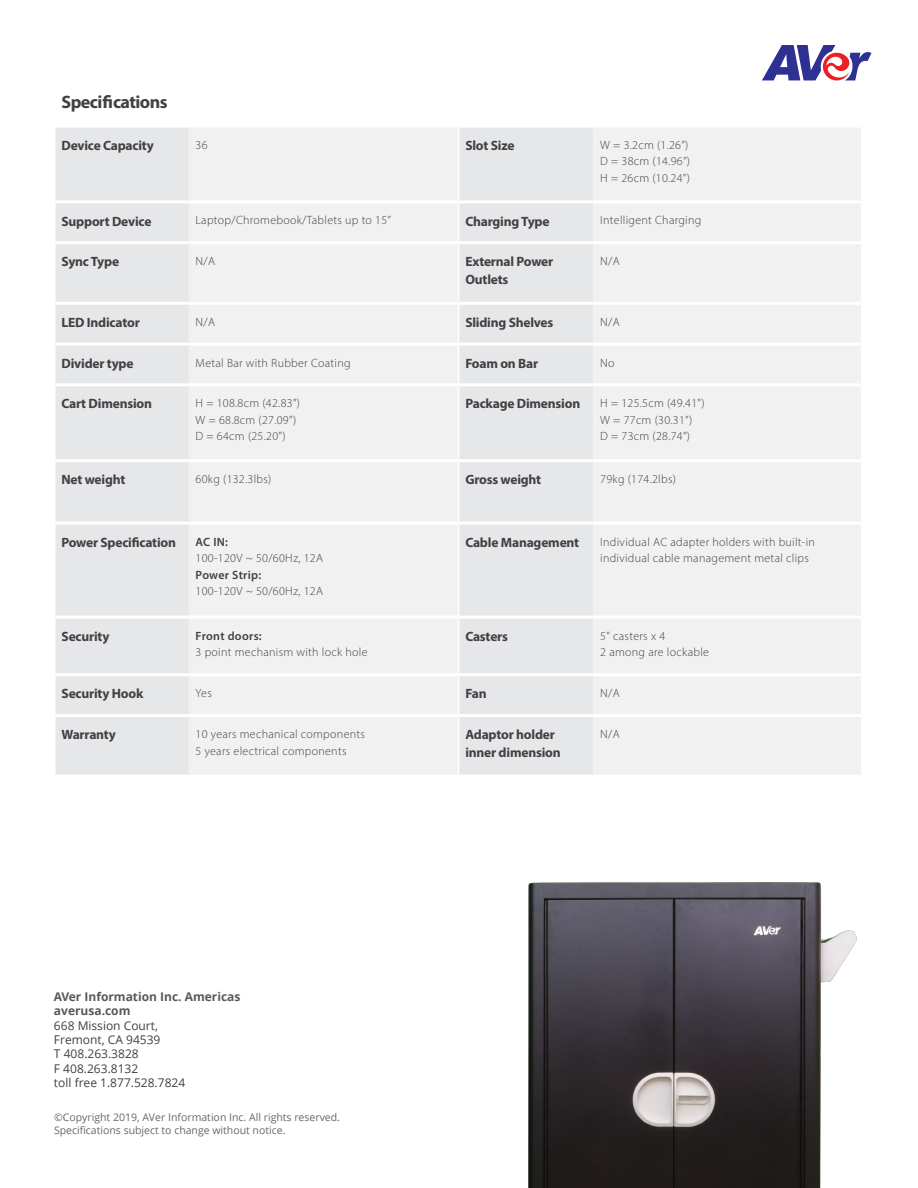
<style>
.page{position:relative;width:918px;height:1188px;background:#fff}
.page>*{position:absolute;margin:0;border:0;box-sizing:border-box;transform-origin:0 0}
.t1{font:700 18px "Myriad Pro";letter-spacing:-.03em;color:#414042}
.t2{font:700 13.5px/18px "Myriad Pro";letter-spacing:-.015em;color:#414042}
.t3{font:300 12px/16.5px "Myriad Pro";letter-spacing:.025em;color:#414042}
.t4{font:12px/14.4px "Open Sans";color:#414042}
.t5{font:700 12px/14.4px "Open Sans";color:#58595b}
.t6{font:600 12px "Myriad Pro";letter-spacing:.025em;color:#414042}
.t7{font:10.5px/12.6px "Open Sans";color:#67686b}
</style>
<div class="page">
<img style="left:528px;top:882px;width:329px;height:306px">
<svg style="left:762px;top:45px;width:109px;height:36px"></svg>
<div style="left:56px;top:128px;width:133px;height:647px;background:#e6e7e8"></div>
<svg style="left:189px;top:128px;width:672px;height:647px;fill:#f1f1f2"></svg>
<hr style="left:458px;top:128px;width:1px;height:72px;background:#fff">
<hr style="left:458px;top:203px;width:1px;height:38px;background:#fff">
<hr style="left:458px;top:244px;width:1px;height:58px;background:#fff">
<hr style="left:458px;top:305px;width:1px;height:38px;background:#fff">
<hr style="left:458px;top:346px;width:1px;height:37px;background:#fff">
<hr style="left:458px;top:386px;width:1px;height:73px;background:#fff">
<hr style="left:458px;top:462px;width:1px;height:60px;background:#fff">
<hr style="left:458px;top:525px;width:1px;height:91px;background:#fff">
<hr style="left:458px;top:619px;width:1px;height:54px;background:#fff">
<hr style="left:458px;top:676px;width:1px;height:38px;background:#fff">
<hr style="left:458px;top:717px;width:1px;height:58px;background:#fff">
<hr style="left:56px;top:200px;width:133px;height:3px;background:#fff">
<hr style="left:189px;top:200px;width:270px;height:3px;background:#fff">
<hr style="left:459px;top:200px;width:135px;height:3px;background:#fff">
<hr style="left:593px;top:200px;width:271px;height:3px;background:#fff">
<hr style="left:56px;top:241px;width:133px;height:3px;background:#fff">
<hr style="left:189px;top:241px;width:270px;height:3px;background:#fff">
<hr style="left:459px;top:241px;width:135px;height:3px;background:#fff">
<hr style="left:593px;top:241px;width:271px;height:3px;background:#fff">
<hr style="left:56px;top:302px;width:133px;height:3px;background:#fff">
<hr style="left:189px;top:302px;width:270px;height:3px;background:#fff">
<hr style="left:459px;top:302px;width:135px;height:3px;background:#fff">
<hr style="left:593px;top:302px;width:271px;height:3px;background:#fff">
<hr style="left:56px;top:343px;width:133px;height:3px;background:#fff">
<hr style="left:189px;top:343px;width:270px;height:3px;background:#fff">
<hr style="left:459px;top:343px;width:135px;height:3px;background:#fff">
<hr style="left:593px;top:343px;width:271px;height:3px;background:#fff">
<hr style="left:56px;top:383px;width:133px;height:3px;background:#fff">
<hr style="left:189px;top:383px;width:270px;height:3px;background:#fff">
<hr style="left:459px;top:383px;width:135px;height:3px;background:#fff">
<hr style="left:593px;top:383px;width:271px;height:3px;background:#fff">
<hr style="left:56px;top:459px;width:133px;height:3px;background:#fff">
<hr style="left:189px;top:459px;width:270px;height:3px;background:#fff">
<hr style="left:459px;top:459px;width:135px;height:3px;background:#fff">
<hr style="left:593px;top:459px;width:271px;height:3px;background:#fff">
<hr style="left:56px;top:522px;width:133px;height:3px;background:#fff">
<hr style="left:189px;top:522px;width:270px;height:3px;background:#fff">
<hr style="left:459px;top:522px;width:135px;height:3px;background:#fff">
<hr style="left:593px;top:522px;width:271px;height:3px;background:#fff">
<hr style="left:56px;top:616px;width:133px;height:3px;background:#fff">
<hr style="left:189px;top:616px;width:270px;height:3px;background:#fff">
<hr style="left:459px;top:616px;width:135px;height:3px;background:#fff">
<hr style="left:593px;top:616px;width:271px;height:3px;background:#fff">
<hr style="left:56px;top:673px;width:133px;height:3px;background:#fff">
<hr style="left:189px;top:673px;width:270px;height:3px;background:#fff">
<hr style="left:459px;top:673px;width:135px;height:3px;background:#fff">
<hr style="left:593px;top:673px;width:271px;height:3px;background:#fff">
<hr style="left:56px;top:714px;width:133px;height:3px;background:#fff">
<hr style="left:189px;top:714px;width:270px;height:3px;background:#fff">
<hr style="left:459px;top:714px;width:135px;height:3px;background:#fff">
<hr style="left:593px;top:714px;width:271px;height:3px;background:#fff">
<h1 class="t1" style="left:62px;top:90px;width:108px">Specifications</h1>
<p class="t2" style="left:62px;top:136px;width:94px">Device Capacity</p>
<p class="t3" style="left:196px;top:136px;width:14px">36</p>
<p class="t2" style="left:465px;top:136px;width:51px">Slot Size</p>
<p class="t3" style="left:600px;top:136px;width:91px">W = 3.2cm (1.26”)<br>D = 38cm (14.96”)<br>H = 26cm (10.24”)</p>
<p class="t2" style="left:62px;top:212px;width:91px">Support Device</p>
<p class="t3" style="left:196px;top:212px;width:197px">Laptop/Chromebook/Tablets up to 15”</p>
<p class="t2" style="left:465px;top:212px;width:86px">Charging Type</p>
<p class="t3" style="left:600px;top:212px;width:103px">Intelligent Charging</p>
<p class="t2" style="left:62px;top:252px;width:59px">Sync Type</p>
<p class="t3" style="left:196px;top:253px;width:21px">N/A</p>
<p class="t2" style="left:465px;top:252px;width:89px">External Power<br>Outlets</p>
<p class="t3" style="left:600px;top:253px;width:21px">N/A</p>
<p class="t2" style="left:62px;top:313px;width:80px">LED Indicator</p>
<p class="t3" style="left:196px;top:313px;width:21px">N/A</p>
<p class="t2" style="left:465px;top:313px;width:90px">Sliding Shelves</p>
<p class="t3" style="left:600px;top:313px;width:21px">N/A</p>
<p class="t2" style="left:62px;top:354px;width:74px">Divider type</p>
<p class="t3" style="left:196px;top:354px;width:157px">Metal Bar with Rubber Coating</p>
<p class="t2" style="left:465px;top:354px;width:74px">Foam on Bar</p>
<p class="t3" style="left:600px;top:354px;width:16px">No</p>
<p class="t2" style="left:62px;top:394px;width:92px">Cart Dimension</p>
<p class="t3" style="left:196px;top:395px;width:106px">H = 108.8cm (42.83")<br>W = 68.8cm (27.09")<br>D = 64cm (25.20")</p>
<p class="t2" style="left:465px;top:394px;width:116px">Package Dimension</p>
<p class="t3" style="left:600px;top:395px;width:106px">H = 125.5cm (49.41")<br>W = 77cm (30.31”)<br>D = 73cm (28.74”)</p>
<p class="t2" style="left:62px;top:470px;width:65px">Net weight</p>
<p class="t3" style="left:196px;top:471px;width:77px">60kg (132.3lbs)</p>
<p class="t2" style="left:465px;top:470px;width:77px">Gross weight</p>
<p class="t3" style="left:600px;top:471px;width:77px">79kg (174.2lbs)</p>
<p class="t2" style="left:62px;top:533px;width:116px">Power Specification</p>
<p class="t6" style="left:196px;top:534px;width:34px">AC IN:</p>
<p class="t3" style="left:196px;top:550px;width:129px">100-120V ~ 50/60Hz, 12A</p>
<p class="t6" style="left:196px;top:567px;width:67px">Power Strip:</p>
<p class="t3" style="left:196px;top:583px;width:129px">100-120V ~ 50/60Hz, 12A</p>
<p class="t2" style="left:62px;top:627px;width:49px">Security</p>
<p class="t6" style="left:196px;top:628px;width:68px">Front doors:</p>
<p class="t3" style="left:196px;top:644px;width:173px">3 point mechanism with lock hole</p>
<p class="t2" style="left:465px;top:533px;width:115px">Cable Management</p>
<p class="t3" style="left:600px;top:533px;width:216px">Individual AC adapter holders with built-in individual cable management metal clips</p>
<p class="t2" style="left:465px;top:627px;width:44px">Casters</p>
<p class="t3" style="left:600px;top:627px;width:110px">5" casters x 4<br>2 among are lockable</p>
<p class="t2" style="left:62px;top:684px;width:83px">Security Hook</p>
<p class="t3" style="left:196px;top:685px;width:18px">Yes</p>
<p class="t2" style="left:465px;top:684px;width:23px">Fan</p>
<p class="t3" style="left:600px;top:685px;width:21px">N/A</p>
<p class="t2" style="left:62px;top:725px;width:56px">Warranty</p>
<p class="t3" style="left:196px;top:726px;width:171px">10 years mechanical components<br>5 years electrical components</p>
<p class="t2" style="left:465px;top:725px;width:97px">Adaptor holder inner dimension</p>
<p class="t3" style="left:600px;top:726px;width:21px">N/A</p>
<p class="t5" style="left:54px;top:989px;width:188px">AVer Information Inc. Americas averusa.com</p>
<p class="t4" style="left:54px;top:1018px;width:133px">668 Mission Court,<br>Fremont, CA 94539<br>T 408.263.3828<br>F 408.263.8132<br>toll free 1.877.528.7824</p>
<p class="t7" style="left:54px;top:1111px;width:288px">©Copyright 2019, AVer Information Inc. All rights reserved.<br>Specifications subject to change without notice.</p>
</div>
